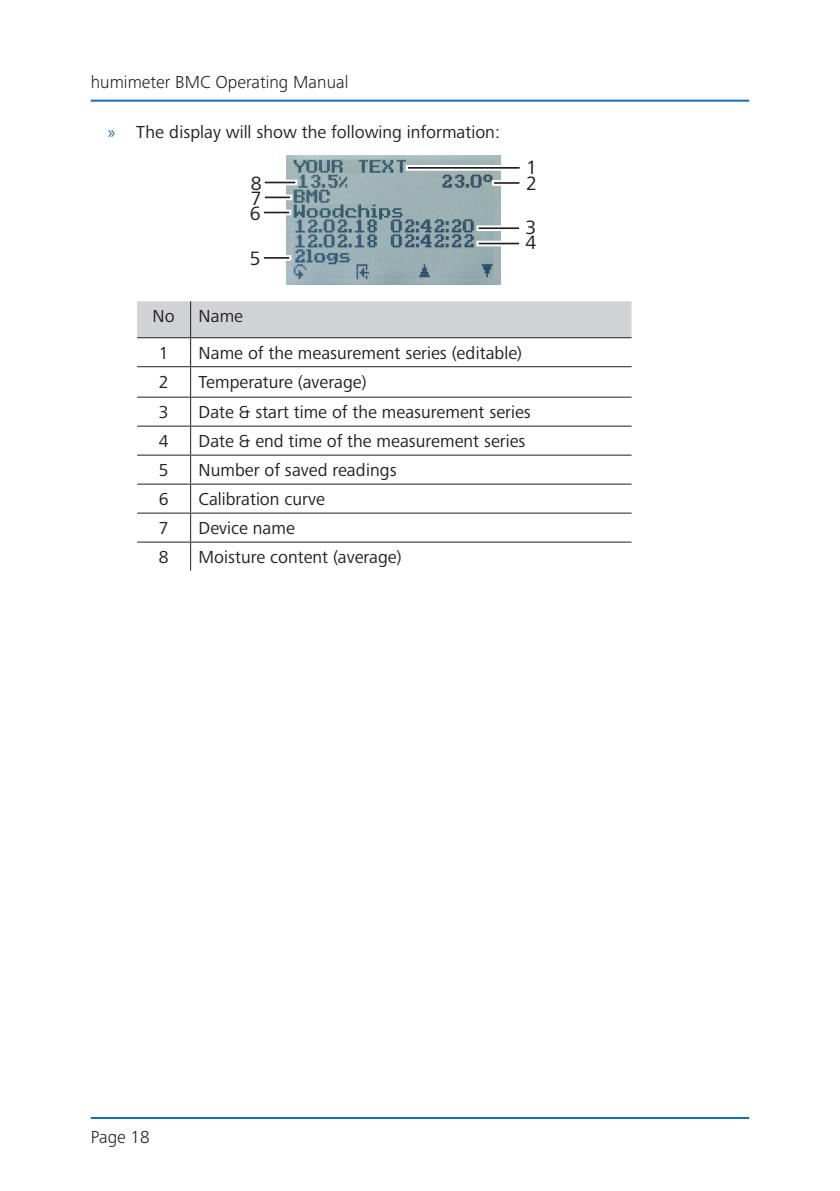
<style>
.page{position:relative;width:840px;height:1191px;background:#fff}
.page>*{position:absolute;margin:0;border:0;box-sizing:border-box;transform-origin:0 0}
.t1{font:20px "Frutiger Next Pro";color:#231f20}
.t2{font:18px "Frutiger Next Pro";color:#231f20}
.t3{font:300 18px "Frutiger Next Pro";color:#231f20}
.s1{font-family:"Myriad Pro";color:#136eb4}
</style>
<div class="page">
<hr style="left:91px;top:100px;width:657px;height:2px;background:#136eb4">
<hr style="left:91px;top:1117px;width:657px;height:2px;background:#136eb4">
<hr style="left:137px;top:397px;width:53px;height:1px;background:#231f20">
<hr style="left:190px;top:397px;width:441px;height:1px;background:#231f20">
<hr style="left:137px;top:425px;width:53px;height:1px;background:#231f20">
<hr style="left:190px;top:425px;width:441px;height:1px;background:#231f20">
<hr style="left:137px;top:454px;width:53px;height:1px;background:#231f20">
<hr style="left:190px;top:454px;width:441px;height:1px;background:#231f20">
<hr style="left:137px;top:483px;width:53px;height:1px;background:#231f20">
<hr style="left:190px;top:483px;width:441px;height:1px;background:#231f20">
<hr style="left:137px;top:512px;width:53px;height:1px;background:#231f20">
<hr style="left:190px;top:512px;width:441px;height:1px;background:#231f20">
<hr style="left:137px;top:541px;width:53px;height:1px;background:#231f20">
<hr style="left:190px;top:541px;width:441px;height:1px;background:#231f20">
<svg style="left:137px;top:301px;width:495px;height:66px"></svg>
<hr style="left:190px;top:367px;width:1px;height:30px;background:#231f20">
<svg style="left:190px;top:398px;width:1px;height:172px"></svg>
<img style="left:286px;top:155px;width:214px;height:129px">
<div style="left:405px;top:165px;width:116px;height:6px;border:2px solid #fff"></div>
<div style="left:261px;top:255px;width:30px;height:6px;border:2px solid #fff"></div>
<div style="left:476px;top:241px;width:45px;height:5px;border:2px solid #fff"></div>
<div style="left:476px;top:225px;width:45px;height:6px;border:2px solid #fff"></div>
<div style="left:492px;top:180px;width:29px;height:6px;border:2px solid #fff"></div>
<div style="left:261px;top:210px;width:30px;height:5px;border:2px solid #fff"></div>
<div style="left:262px;top:194px;width:30px;height:6px;border:2px solid #fff"></div>
<div style="left:262px;top:180px;width:35px;height:5px;border:2px solid #fff"></div>
<p class="t3" style="left:91px;top:72px;width:259px">humimeter BMC Operating Manual</p>
<p class="t2" style="left:108px;top:121px;width:393px"><span class="s1">»</span> The display will show the following information:</p>
<p class="t1" style="left:250px;top:172px;width:12px">8</p>
<p class="t1" style="left:250px;top:186px;width:12px">7</p>
<p class="t1" style="left:249px;top:202px;width:12px">6</p>
<p class="t1" style="left:249px;top:247px;width:12px">5</p>
<p class="t1" style="left:525px;top:155px;width:12px">1</p>
<p class="t1" style="left:525px;top:172px;width:12px">2</p>
<p class="t1" style="left:525px;top:216px;width:12px">3</p>
<p class="t1" style="left:525px;top:231px;width:12px">4</p>
<p class="t2" style="left:152px;top:305px;width:24px">No</p>
<p class="t2" style="left:198px;top:305px;width:46px">Name</p>
<p class="t2" style="left:159px;top:342px;width:11px">1</p>
<p class="t2" style="left:198px;top:342px;width:325px">Name of the measurement series (editable)</p>
<p class="t2" style="left:159px;top:371px;width:11px">2</p>
<p class="t2" style="left:198px;top:371px;width:169px">Temperature (average)</p>
<p class="t2" style="left:159px;top:402px;width:11px">3</p>
<p class="t2" style="left:198px;top:402px;width:333px">Date &amp; start time of the measurement series</p>
<p class="t2" style="left:159px;top:431px;width:11px">4</p>
<p class="t2" style="left:198px;top:431px;width:328px">Date &amp; end time of the measurement series</p>
<p class="t2" style="left:159px;top:460px;width:11px">5</p>
<p class="t2" style="left:198px;top:460px;width:199px">Number of saved readings</p>
<p class="t2" style="left:159px;top:489px;width:11px">6</p>
<p class="t2" style="left:198px;top:489px;width:128px">Calibration curve</p>
<p class="t2" style="left:159px;top:518px;width:11px">7</p>
<p class="t2" style="left:198px;top:518px;width:98px">Device name</p>
<p class="t2" style="left:159px;top:547px;width:11px">8</p>
<p class="t2" style="left:198px;top:547px;width:204px">Moisture content (average)</p>
<p class="t3" style="left:91px;top:1126px;width:60px">Page 18</p>
</div>
